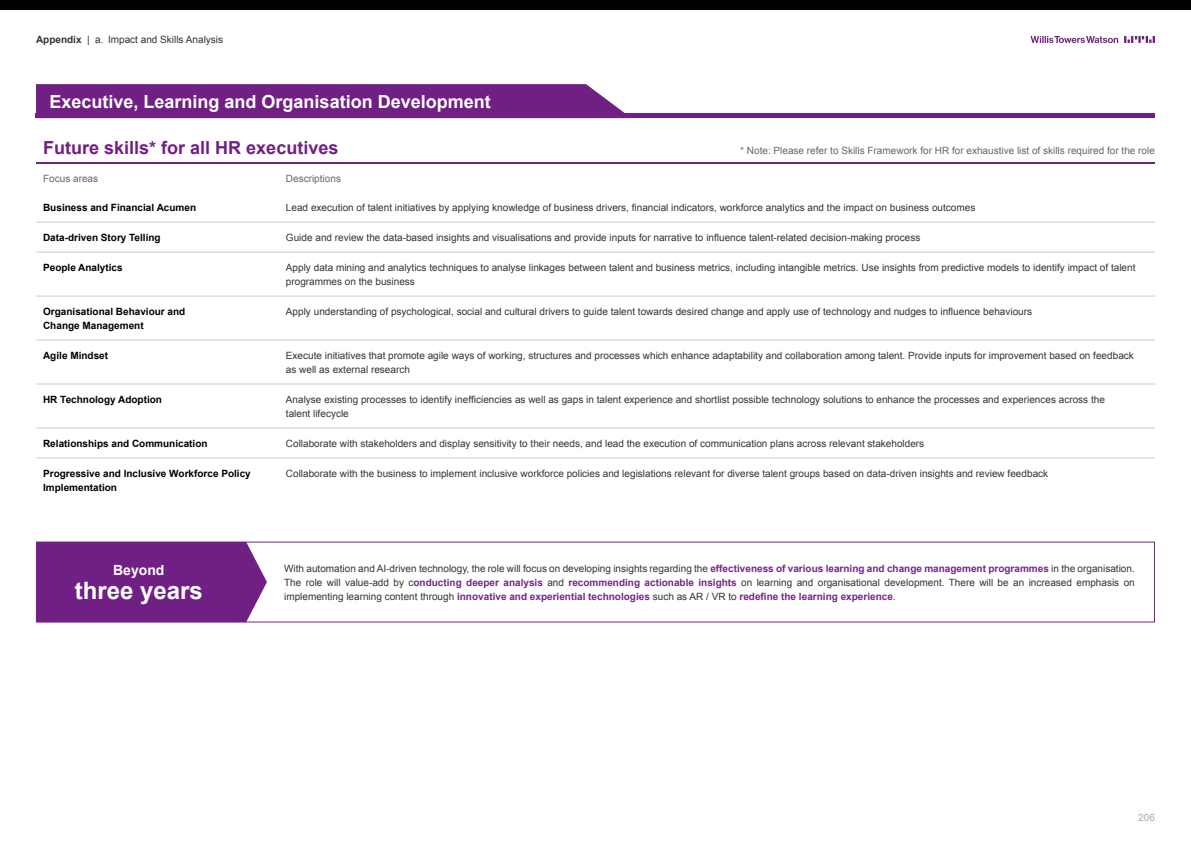
<style>
.page{position:relative;width:1191px;height:842px;background:#fff}
.page>*{position:absolute;margin:0;border:0;box-sizing:border-box;transform-origin:0 0}
.t1{font:700 24px "Arial";color:#fff}
.t2{font:700 18px "Arial";color:#fff}
.t3{font:700 18px "Arial";color:#702082}
.t4{font:700 14px "Arial";color:#fff}
.t5{font:10px/14px "Arial";color:#343433}
.t6{font:700 10px/14px "Arial";color:#000}
.t7{font:10px "Arial";color:#666767}
.t8{font:10px "Arial";color:#333}
.t9{font:10px "Arial";color:#aaaaab}
.s1{font-weight:700}
.s2{font-weight:700;color:#702a82}
</style>
<div class="page">
<svg style="left:1030px;top:36px;width:125px;height:7px"></svg>
<div style="left:0;top:0;width:1191px;height:10px;background:#000"></div>
<div style="left:36px;top:84px;width:589px;height:29px;background:#702082"></div>
<div style="left:36px;top:113px;width:1119px;height:5px;background:#702082"></div>
<hr style="left:36px;top:162px;width:1119px;height:1px;background:#702082">
<hr style="left:36px;top:222px;width:250px;height:1px;background:#cdcccd">
<hr style="left:286px;top:222px;width:869px;height:1px;background:#cdcccd">
<hr style="left:36px;top:252px;width:250px;height:1px;background:#cdcccd">
<hr style="left:286px;top:252px;width:869px;height:1px;background:#cdcccd">
<hr style="left:36px;top:296px;width:250px;height:1px;background:#cdcccd">
<hr style="left:286px;top:296px;width:869px;height:1px;background:#cdcccd">
<hr style="left:36px;top:340px;width:250px;height:1px;background:#cdcccd">
<hr style="left:286px;top:340px;width:869px;height:1px;background:#cdcccd">
<hr style="left:36px;top:384px;width:250px;height:1px;background:#cdcccd">
<hr style="left:286px;top:384px;width:869px;height:1px;background:#cdcccd">
<hr style="left:36px;top:428px;width:250px;height:1px;background:#cdcccd">
<hr style="left:286px;top:428px;width:869px;height:1px;background:#cdcccd">
<hr style="left:36px;top:458px;width:250px;height:1px;background:#cdcccd">
<hr style="left:286px;top:458px;width:869px;height:1px;background:#cdcccd">
<div style="left:36px;top:542px;width:231px;height:80px;background:#702082"></div>
<p class="t8" style="left:36px;top:33px;width:189px"><span class="s1">Appendix</span> | a. Impact and Skills Analysis</p>
<h2 class="t2" style="left:49px;top:89px;width:443px">Executive, Learning and Organisation Development</h2>
<h2 class="t3" style="left:43px;top:136px;width:297px">Future skills* for all HR executives</h2>
<p class="t7" style="left:740px;top:144px;width:416px">* Note: Please refer to Skills Framework for HR for exhaustive list of skills required for the role</p>
<p class="t7" style="left:43px;top:172px;width:57px">Focus areas</p>
<p class="t7" style="left:286px;top:172px;width:57px">Descriptions</p>
<p class="t6" style="left:43px;top:201px;width:155px">Business and Financial Acumen</p>
<p class="t5" style="left:286px;top:200px;width:691px">Lead execution of talent initiatives by applying knowledge of business drivers, financial indicators, workforce analytics and the impact on business outcomes</p>
<p class="t6" style="left:43px;top:231px;width:119px">Data-driven Story Telling</p>
<p class="t5" style="left:286px;top:230px;width:636px">Guide and review the data-based insights and visualisations and provide inputs for narrative to influence talent-related decision-making process</p>
<p class="t6" style="left:43px;top:261px;width:81px">People Analytics</p>
<p class="t5" style="left:286px;top:260px;width:851px">Apply data mining and analytics techniques to analyse linkages between talent and business metrics, including intangible metrics. Use insights from predictive models to identify impact of talent programmes on the business</p>
<p class="t6" style="left:43px;top:305px;width:144px">Organisational Behaviour and<br>Change Management</p>
<p class="t5" style="left:286px;top:304px;width:747px">Apply understanding of psychological, social and cultural drivers to guide talent towards desired change and apply use of technology and nudges to influence behaviours</p>
<p class="t6" style="left:43px;top:348px;width:67px">Agile Mindset</p>
<p class="t5" style="left:286px;top:348px;width:849px">Execute initiatives that promote agile ways of working, structures and processes which enhance adaptability and collaboration among talent. Provide inputs for improvement based on feedback as well as external research</p>
<p class="t6" style="left:43px;top:392px;width:120px">HR Technology Adoption</p>
<p class="t5" style="left:286px;top:392px;width:820px">Analyse existing processes to identify inefficiencies as well as gaps in talent experience and shortlist possible technology solutions to enhance the processes and experiences across the talent lifecycle</p>
<p class="t6" style="left:43px;top:436px;width:166px">Relationships and Communication</p>
<p class="t5" style="left:286px;top:436px;width:640px">Collaborate with stakeholders and display sensitivity to their needs, and lead the execution of communication plans across relevant stakeholders</p>
<p class="t6" style="left:43px;top:466px;width:209px">Progressive and Inclusive Workforce Policy<br>Implementation</p>
<p class="t5" style="left:286px;top:466px;width:763px">Collaborate with the business to implement inclusive workforce policies and legislations relevant for diverse talent groups based on data-driven insights and review feedback</p>
<h3 class="t4" style="left:113px;top:561px;width:53px">Beyond</h3>
<h1 class="t1" style="left:75px;top:575px;width:130px">three years</h1>
<p class="t5" style="left:284px;top:561px;width:852px;text-align:justify">With automation and AI-driven technology, the role will focus on developing insights regarding the <span class="s2">effectiveness of various learning and change management programmes</span> in the organisation.<br>The role will value-add by c<span class="s2">onducting deeper analysis</span> and <span class="s2">recommending actionable insights</span> on learning and organisational development. There will be an increased emphasis on implementing learning content through <span class="s2">innovative and experiential technologies</span> such as AR / VR to <span class="s2">redefine the learning experience</span>.</p>
<p class="t9" style="left:1138px;top:811px;width:18px">206</p>
</div>
